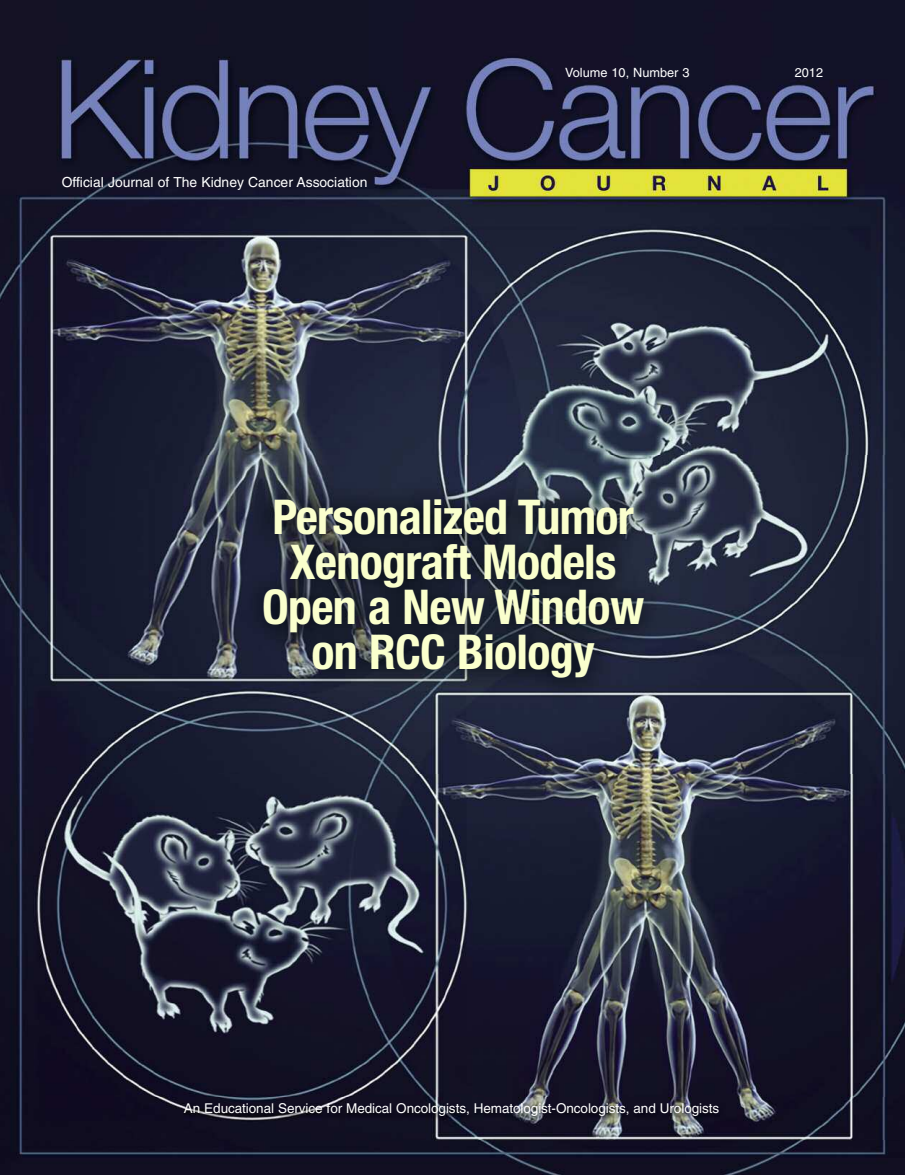
<style>
.page{position:relative;width:905px;height:1175px;background:#fff}
.page>*{position:absolute;margin:0;border:0;box-sizing:border-box;transform-origin:0 0}
.t1{font:700 condensed 48px/45px "Helvetica Neue";letter-spacing:-.015em;color:#faffcd;text-align:center}
.t2{font:13.8px "Helvetica";color:#fff}
.t3{font:13.5px "Helvetica";letter-spacing:-.005em;color:#fff}
.t4{font:12.75px "Helvetica";color:#fff}
</style>
<div class="page">
<img style="left:0;top:0;width:904px;height:1174px">
<img style="left:0;top:1097px;width:904px;height:42px">
<img style="left:0;top:455px;width:904px;height:318px">
<p class="t2" style="left:62px;top:177px;width:307px">Official Journal of The Kidney Cancer Association</p>
<p class="t4" style="left:565px;top:68px;width:126px">Volume 10, Number 3</p>
<p class="t4" style="left:794px;top:68px;width:30px">2012</p>
<h1 class="t1" style="left:262px;top:490px;width:384px">Personalized Tumor<br>Xenograft Models<br>Open a New Window on RCC Biology</h1>
<p class="t3" style="left:184px;top:1103px;width:537px">An Educational Service for Medical Oncologists, Hematologist-Oncologists, and Urologists</p>
</div>
